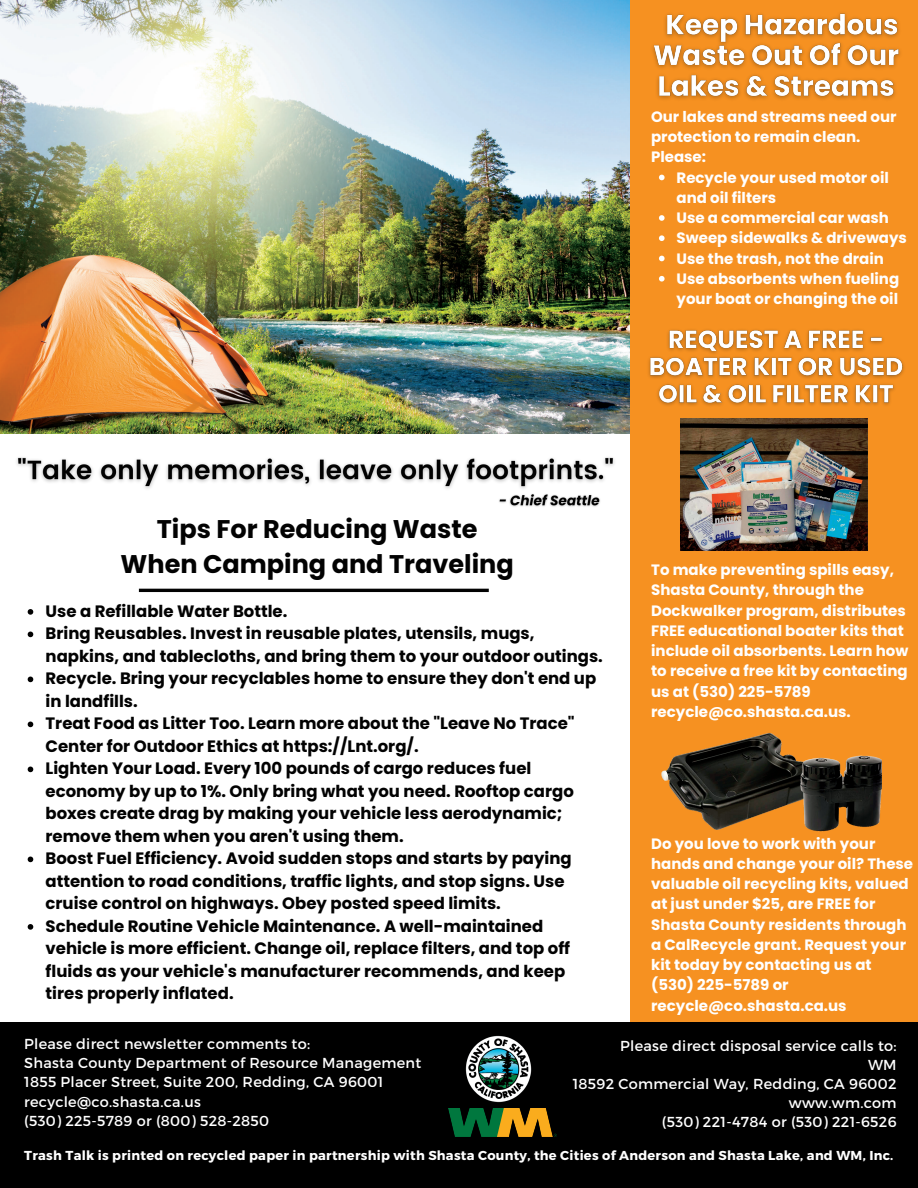
<style>
.page{position:relative;width:918px;height:1188px;background:#fff}
.page>*{position:absolute;margin:0;border:0;box-sizing:border-box;transform-origin:0 0}
.t1{font:700 25.5px "Poppins";color:#020202}
.t2{font:700 16.5px/22.5px "Poppins";color:#020202}
.t3{font:700 15px/20.2px "Poppins";color:#fff}
.t4{font:14.4px "Montserrat";letter-spacing:.02em;color:#fff}
.t5{font:700 12.9px "Montserrat";letter-spacing:.02em;color:#fff}
</style>
<div class="page">
<img style="left:0;top:0;width:631px;height:433px">
<div style="left:631px;top:0;width:287px;height:1036px;background:#f69121"></div>
<div style="left:0;top:1022px;width:918px;height:166px;background:#000"></div>
<img style="left:465px;top:1036px;width:66px;height:66px">
<img style="left:448px;top:1108px;width:108px;height:28px">
<svg style="left:28px;top:609px;width:5px;height:6px"></svg>
<svg style="left:28px;top:632px;width:5px;height:5px"></svg>
<svg style="left:28px;top:677px;width:5px;height:5px"></svg>
<svg style="left:28px;top:722px;width:5px;height:5px"></svg>
<svg style="left:28px;top:767px;width:5px;height:5px"></svg>
<svg style="left:28px;top:857px;width:5px;height:5px"></svg>
<svg style="left:28px;top:924px;width:5px;height:6px"></svg>
<hr style="left:139px;top:589px;width:350px;height:3px;background:#020202">
<img style="left:681px;top:419px;width:186px;height:132px">
<img style="left:661px;top:732px;width:134px;height:98px">
<img style="left:795px;top:756px;width:86px;height:76px">
<img style="left:16px;top:457px;width:599px;height:32px">
<img style="left:499px;top:494px;width:101px;height:13px">
<img style="left:652px;top:13px;width:249px;height:87px">
<svg style="left:659px;top:175px;width:6px;height:5px"></svg>
<svg style="left:659px;top:215px;width:6px;height:6px"></svg>
<svg style="left:659px;top:235px;width:6px;height:6px"></svg>
<svg style="left:659px;top:256px;width:6px;height:5px"></svg>
<svg style="left:659px;top:276px;width:6px;height:6px"></svg>
<img style="left:648px;top:329px;width:256px;height:90px">
<p class="t3" style="left:651px;top:106px;width:247px">Our lakes and streams need our protection to remain clean.<br>Please:</p>
<p class="t3" style="left:677px;top:167px;width:214px">Recycle your used motor oil and oil filters</p>
<p class="t3" style="left:677px;top:208px;width:214px">Use a commercial car wash</p>
<p class="t3" style="left:677px;top:228px;width:232px">Sweep sidewalks &amp; driveways</p>
<p class="t3" style="left:677px;top:248px;width:209px">Use the trash, not the drain</p>
<p class="t3" style="left:677px;top:268px;width:224px">Use absorbents when fueling your boat or changing the oil</p>
<p class="t1" style="left:157px;top:511px;width:322px">Tips For Reducing Waste</p>
<p class="t1" style="left:121px;top:546px;width:395px">When Camping and Traveling</p>
<p class="t3" style="left:651px;top:560px;width:259px">To make preventing spills easy,<br>Shasta County, through the<br>Dockwalker program, distributes<br>FREE educational boater kits that include oil absorbents. Learn how to receive a free kit by contacting us at (530) 225-5789 recycle@co.shasta.ca.us.</p>
<p class="t2" style="left:46px;top:600px;width:243px">Use a Refillable Water Bottle.</p>
<p class="t2" style="left:46px;top:622px;width:559px">Bring Reusables. Invest in reusable plates, utensils, mugs, napkins, and tablecloths, and bring them to your outdoor outings.</p>
<p class="t2" style="left:46px;top:667px;width:552px">Recycle. Bring your recyclables home to ensure they don't end up in landfills.</p>
<p class="t2" style="left:46px;top:712px;width:531px">Treat Food as Litter Too. Learn more about the "Leave No Trace"<br>Center for Outdoor Ethics at https://Lnt.org/.</p>
<p class="t2" style="left:46px;top:757px;width:530px">Lighten Your Load. Every 100 pounds of cargo reduces fuel economy by up to 1%. Only bring what you need. Rooftop cargo boxes create drag by making your vehicle less aerodynamic; remove them when you aren't using them.</p>
<p class="t2" style="left:46px;top:847px;width:528px">Boost Fuel Efficiency. Avoid sudden stops and starts by paying attention to road conditions, traffic lights, and stop signs. Use cruise control on highways. Obey posted speed limits.</p>
<p class="t2" style="left:46px;top:915px;width:526px">Schedule Routine Vehicle Maintenance. A well-maintained vehicle is more efficient. Change oil, replace filters, and top off fluids as your vehicle's manufacturer recommends, and keep tires properly inflated.</p>
<p class="t3" style="left:651px;top:833px;width:264px">Do you love to work with your hands and change your oil? These valuable oil recycling kits, valued at just under $25, are FREE for<br>Shasta County residents through a CalRecycle grant. Request your kit today by contacting us at (530) 225-5789 or recycle@co.shasta.ca.us</p>
<p class="t4" style="left:24px;top:1035px;width:287px">Please direct newsletter comments to:</p>
<p class="t4" style="left:24px;top:1054px;width:399px">Shasta County Department of Resource Management</p>
<p class="t4" style="left:24px;top:1073px;width:361px">1855 Placer Street, Suite 200, Redding, CA 96001</p>
<p class="t4" style="left:24px;top:1092px;width:178px">recycle@co.shasta.ca.us</p>
<p class="t4" style="left:24px;top:1111px;width:246px">(530) 225-5789 or (800) 528-2850</p>
<p class="t4" style="left:620px;top:1036px;width:278px">Please direct disposal service calls to:</p>
<p class="t4" style="left:868px;top:1055px;width:30px">WM</p>
<p class="t4" style="left:573px;top:1075px;width:325px">18592 Commercial Way, Redding, CA 96002</p>
<p class="t4" style="left:789px;top:1094px;width:109px">www.wm.com</p>
<p class="t4" style="left:662px;top:1113px;width:236px">(530) 221-4784 or (530) 221-6526</p>
<p class="t5" style="left:24px;top:1147px;width:871px">Trash Talk is printed on recycled paper in partnership with Shasta County, the Cities of Anderson and Shasta Lake, and WM, Inc.</p>
</div>
